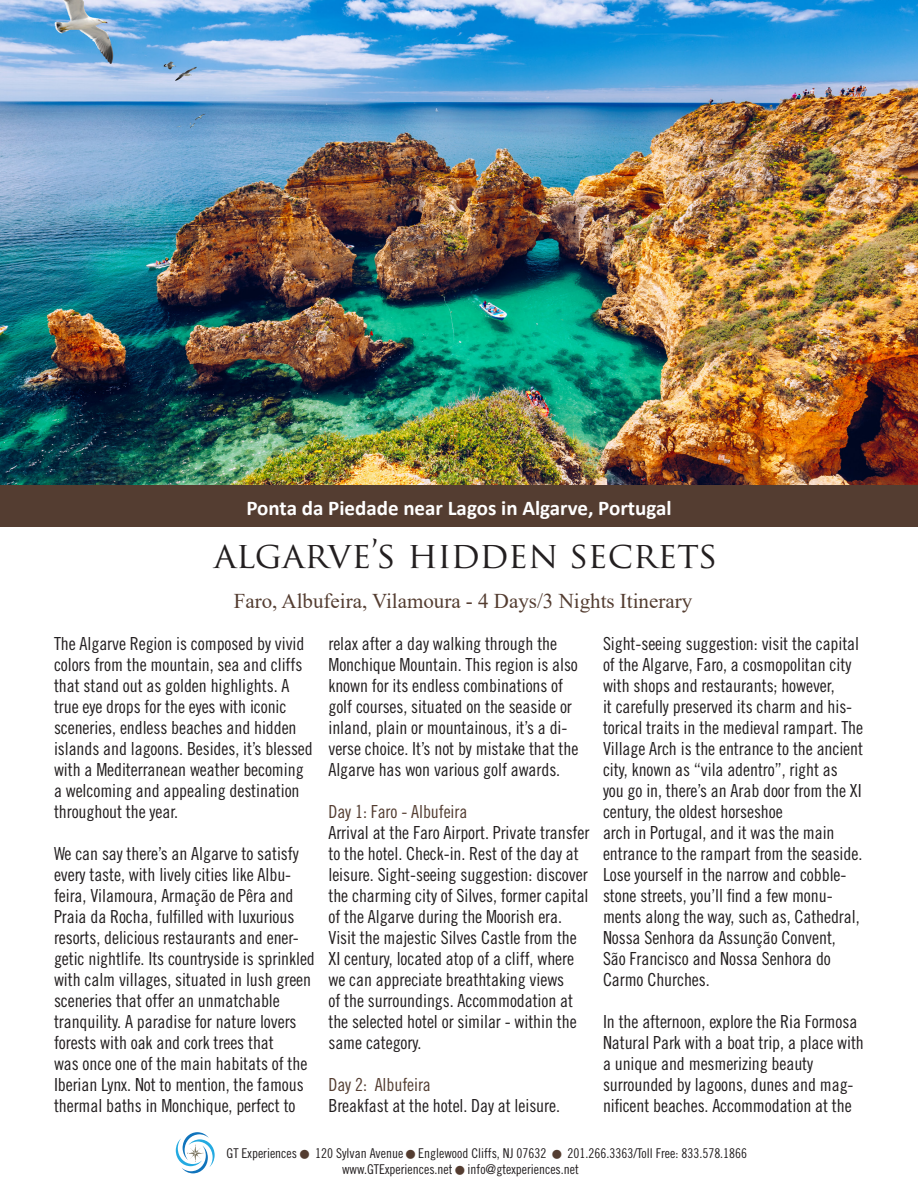
<style>
.page{position:relative;width:918px;height:1188px;background:#fff}
.page>*{position:absolute;margin:0;border:0;box-sizing:border-box;transform-origin:0 0}
.t1{font:36px "Trajan Pro";color:#231f20}
.t2{font:21px "Times New Roman";color:#543d31}
.t3{font:700 21px "Calibri";color:#fff}
.t4{font:18px/21px "Trade Gothic LT Std Cn 18";letter-spacing:-.005em;color:#231f20}
.t5{font:18px "Trade Gothic LT Std Cn 18";letter-spacing:-.005em;color:#543d31}
.t6{font:13.5px "Trade Gothic LT Std Cn 18";color:#231f20}
.s1{color:#543d31}
</style>
<div class="page">
<div style="left:0;top:485px;width:918px;height:41px;background:#543d31"></div>
<img style="left:0;top:0;width:918px;height:485px">
<svg style="left:176px;top:1132px;width:39px;height:41px"></svg>
<p class="t3" style="left:246px;top:493px;width:427px">Ponta da Piedade near Lagos in Algarve, Portugal</p>
<p class="t1" style="left:214px;top:532px;width:505px">ALGARVE’S HIDDEN SECRETS</p>
<p class="t2" style="left:234px;top:586px;width:460px">Faro, Albufeira, Vilamoura - 4 Days/3 Nights Itinerary</p>
<p class="t4" style="left:54px;top:633px;width:260px">The Algarve Region is composed by vivid colors from the mountain, sea and cliffs that stand out as golden highlights. A true eye drops for the eyes with iconic sceneries, endless beaches and hidden islands and lagoons. Besides, it’s blessed with a Mediterranean weather becoming a welcoming and appealing destination throughout the year.</p>
<p class="t4" style="left:54px;top:843px;width:262px">We can say there’s an Algarve to satisfy every taste, with lively cities like Albu&shy;feira, Vilamoura, Armação de Pêra and Praia da Rocha, fulfilled with luxurious resorts, delicious restaurants and ener&shy;getic nightlife. Its countryside is sprinkled with calm villages, situated in lush green sceneries that offer an unmatchable tranquility. A paradise for nature lovers forests with oak and cork trees that</p>
<p class="t4" style="left:54px;top:1053px;width:255px">was once one of the main habitats of the<br>Iberian Lynx. Not to mention, the famous thermal baths in Monchique, perfect to</p>
<p class="t4" style="left:328px;top:633px;width:251px">relax after a day walking through the Monchique Mountain. This region is also known for its endless combinations of golf courses, situated on the seaside or inland, plain or mountainous, it’s a di&shy;verse choice. It’s not by mistake that the Algarve has won various golf awards.</p>
<p class="t5" style="left:328px;top:801px;width:140px">Day 1: Faro - Albufeira</p>
<p class="t4" style="left:328px;top:822px;width:262px">Arrival at the Faro Airport. Private transfer to the hotel. Check-in. Rest of the day at leisure. Sight-seeing suggestion: discover the charming city of Silves, former capital of the Algarve during the Moorish era.<br>Visit the majestic Silves Castle from the XI century, located atop of a cliff, where we can appreciate breathtaking views<br>of the surroundings. Accommodation at the selected hotel or similar - within the same category.</p>
<p class="t5" style="left:328px;top:1074px;width:104px">Day 2: Albufeira</p>
<p class="t4" style="left:328px;top:1095px;width:233px">Breakfast at the hotel. Day at leisure.</p>
<p class="t4" style="left:603px;top:633px;width:258px">Sight-seeing suggestion: visit the capital of the Algarve, Faro, a cosmopolitan city with shops and restaurants; however,</p>
<p class="t4" style="left:603px;top:696px;width:262px">it carefully preserved its charm and his&shy;torical traits in the medieval rampart. The Village Arch is the entrance to the ancient city, known as “vila adentro”, right as<br>you go in, there’s an Arab door from the XI century, the oldest horseshoe</p>
<p class="t4" style="left:603px;top:822px;width:261px">arch in Portugal, and it was the main entrance to the rampart from the seaside.<br>Lose yourself in the narrow and cobble&shy;stone streets, you’ll find a few monu&shy;ments along the way, such as, Cathedral, Nossa Senhora da Assunção Convent,</p>
<p class="t4" style="left:603px;top:948px;width:229px">São Francisco and Nossa Senhora do<br>Carmo Churches.</p>
<p class="t4" style="left:603px;top:1011px;width:262px">In the afternoon, explore the Ria Formosa<br>Natural Park with a boat trip, a place with a unique and mesmerizing beauty</p>
<p class="t4" style="left:603px;top:1074px;width:252px">surrounded by lagoons, dunes and mag&shy;nificent beaches. Accommodation at the</p>
<p class="t6" style="left:227px;top:1145px;width:522px">GT Experiences <span class="s1">■</span> 120 Sylvan Avenue <span class="s1">■</span> Englewood Cliffs, NJ 07632 <span class="s1">■</span> 201.266.3363/Toll Free: 833.578.1866</p>
<p class="t6" style="left:342px;top:1162px;width:238px">www.GTExperiences.net <span class="s1">■</span> info@gtexperiences.net</p>
</div>
